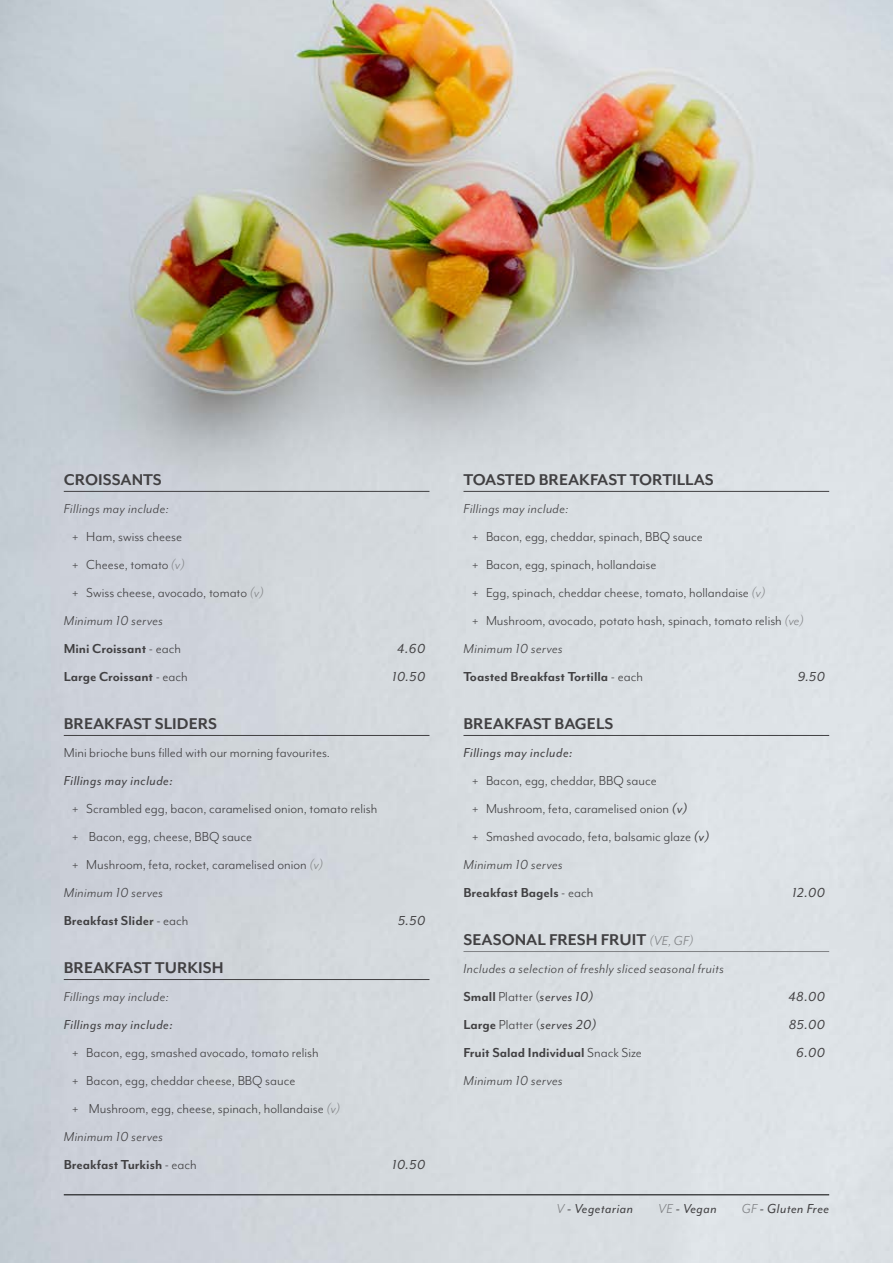
<style>
.page{position:relative;width:893px;height:1263px;background:#fff}
.page>*{position:absolute;margin:0;border:0;box-sizing:border-box;transform-origin:0 0}
.t1{font:700 18px "Mr Eaves Mod OT";color:#414042}
.t2{font:15px "Mr Eaves Mod OT";color:#414042}
.t3{font:italic 15px/28px "Mr Eaves Mod OT";letter-spacing:.03em;color:#414042}
.t4{font:700 15px "Mr Eaves Mod OT";color:#414042}
.t5{font:italic 15px "Mr Eaves Mod OT";letter-spacing:.03em;color:#414042}
.s1{font-style:italic;color:#808285}
.s2{font-weight:400}
.s3{font-style:italic}
.s4{font-weight:400;font-style:italic;font-size:15px;color:#808285}
.s5{font-weight:700;font-style:normal}
.s6{font-style:normal}
.s7{font-style:inherit}
.s8{color:#808285}
</style>
<div class="page">
<img style="left:0;top:0;width:893px;height:1263px">
<hr style="left:64px;top:1194px;width:765px;height:1px;background:#000">
<hr style="left:64px;top:491px;width:365px;height:1px;background:#414042">
<hr style="left:64px;top:735px;width:365px;height:1px;background:#414042">
<hr style="left:64px;top:979px;width:365px;height:1px;background:#414042">
<hr style="left:463px;top:491px;width:366px;height:1px;background:#414042">
<hr style="left:463px;top:735px;width:366px;height:1px;background:#414042">
<hr style="left:463px;top:951px;width:366px;height:1px;background:#808285">
<p class="t1" style="left:64px;top:469px;width:100px">CROISSANTS</p>
<p class="t3" style="left:64px;top:494px;width:107px">Fillings may include:</p>
<p class="t2" style="left:72px;top:528px;width:111px">+ Ham, swiss cheese</p>
<p class="t2" style="left:72px;top:556px;width:114px">+ Cheese, tomato <span class="s1">(v)</span></p>
<p class="t2" style="left:72px;top:584px;width:193px">+ Swiss cheese, avocado, tomato <span class="s1">(v)</span></p>
<p class="t3" style="left:64px;top:606px;width:101px">Minimum 10 serves</p>
<p class="t4" style="left:64px;top:640px;width:119px">Mini Croissant <span class="s2">- each</span></p>
<p class="t5" style="left:397px;top:640px;width:30px">4.60</p>
<p class="t4" style="left:64px;top:668px;width:126px">Large Croissant <span class="s2">- each</span></p>
<p class="t5" style="left:393px;top:668px;width:34px">10.50</p>
<p class="t1" style="left:64px;top:713px;width:155px">BREAKFAST SLIDERS</p>
<p class="t2" style="left:64px;top:744px;width:268px">Mini brioche buns filled with our morning favourites.</p>
<p class="t5" style="left:64px;top:772px;width:111px">Fillings may include:</p>
<p class="t2" style="left:72px;top:800px;width:307px">+ Scrambled egg, bacon, caramelised onion, tomato relish</p>
<p class="t2" style="left:72px;top:828px;width:181px">+ Bacon, egg, cheese, BBQ sauce</p>
<p class="t2" style="left:72px;top:856px;width:253px">+ Mushroom, feta, rocket, caramelised onion <span class="s1">(v)</span></p>
<p class="t3" style="left:64px;top:878px;width:101px">Minimum 10 serves</p>
<p class="t4" style="left:64px;top:912px;width:126px">Breakfast Slider <span class="s2">- each</span></p>
<p class="t5" style="left:398px;top:912px;width:29px">5.50</p>
<p class="t1" style="left:64px;top:958px;width:161px">BREAKFAST TURKISH</p>
<p class="t3" style="left:64px;top:982px;width:107px">Fillings may include:</p>
<p class="t5" style="left:64px;top:1016px;width:111px">Fillings may include:</p>
<p class="t2" style="left:72px;top:1044px;width:248px">+ Bacon, egg, smashed avocado, tomato relish</p>
<p class="t2" style="left:72px;top:1072px;width:225px">+ Bacon, egg, cheddar cheese, BBQ sauce</p>
<p class="t2" style="left:72px;top:1100px;width:269px">+ Mushroom, egg, cheese, spinach, hollandaise <span class="s1">(v)</span></p>
<p class="t3" style="left:64px;top:1122px;width:101px">Minimum 10 serves</p>
<p class="t4" style="left:64px;top:1156px;width:135px">Breakfast Turkish <span class="s2">- each</span></p>
<p class="t5" style="left:393px;top:1156px;width:34px">10.50</p>
<p class="t1" style="left:463px;top:469px;width:252px">TOASTED BREAKFAST TORTILLAS</p>
<p class="t3" style="left:463px;top:494px;width:107px">Fillings may include:</p>
<p class="t2" style="left:472px;top:528px;width:232px">+ Bacon, egg, cheddar, spinach, BBQ sauce</p>
<p class="t2" style="left:472px;top:556px;width:186px">+ Bacon, egg, spinach, hollandaise</p>
<p class="t2" style="left:472px;top:584px;width:295px">+ Egg, spinach, cheddar cheese, tomato, hollandaise <span class="s1">(v)</span></p>
<p class="t2" style="left:472px;top:612px;width:333px">+ Mushroom, avocado, potato hash, spinach, tomato relish <span class="s1">(ve)</span></p>
<p class="t3" style="left:463px;top:634px;width:101px">Minimum 10 serves</p>
<p class="t4" style="left:463px;top:668px;width:181px">Toasted Breakfast Tortilla <span class="s2">- each</span></p>
<p class="t5" style="left:798px;top:668px;width:29px">9.50</p>
<p class="t1" style="left:463px;top:713px;width:151px">BREAKFAST BAGELS</p>
<p class="t5" style="left:463px;top:744px;width:111px">Fillings may include:</p>
<p class="t2" style="left:472px;top:772px;width:186px">+ Bacon, egg, cheddar, BBQ sauce</p>
<p class="t2" style="left:472px;top:800px;width:217px">+ Mushroom, feta, caramelised onion <span class="s3">(v)</span></p>
<p class="t2" style="left:472px;top:828px;width:239px">+ Smashed avocado, feta, balsamic glaze <span class="s3">(v)</span></p>
<p class="t3" style="left:463px;top:850px;width:101px">Minimum 10 serves</p>
<p class="t4" style="left:463px;top:884px;width:131px">Breakfast Bagels <span class="s2">- each</span></p>
<p class="t5" style="left:793px;top:884px;width:34px">12.00</p>
<p class="t1" style="left:463px;top:930px;width:231px">SEASONAL FRESH FRUIT <span class="s4">(VE, GF)</span></p>
<p class="t3" style="left:463px;top:954px;width:262px">Includes a selection of freshly sliced seasonal fruits<br><span class="s5">Small</span> <span class="s6">Platter (</span><span class="s7">serves 10)</span></p>
<p class="t5" style="left:788px;top:988px;width:38px">48.00</p>
<p class="t5" style="left:463px;top:1016px;width:135px"><span class="s5">Large</span> <span class="s6">Platter (</span>serves 20)</p>
<p class="t5" style="left:789px;top:1016px;width:38px">85.00</p>
<p class="t4" style="left:463px;top:1044px;width:180px">Fruit Salad Individual <span class="s2">Snack Size</span></p>
<p class="t5" style="left:796px;top:1044px;width:30px">6.00</p>
<p class="t3" style="left:463px;top:1066px;width:101px">Minimum 10 serves</p>
<p class="t5" style="left:556px;top:1200px;width:78px"><span class="s8">V</span>- Vegetarian</p>
<p class="t5" style="left:658px;top:1200px;width:60px"><span class="s8">VE</span>- Vegan</p>
<p class="t5" style="left:742px;top:1200px;width:89px"><span class="s8">GF</span>- Gluten Free</p>
</div>
